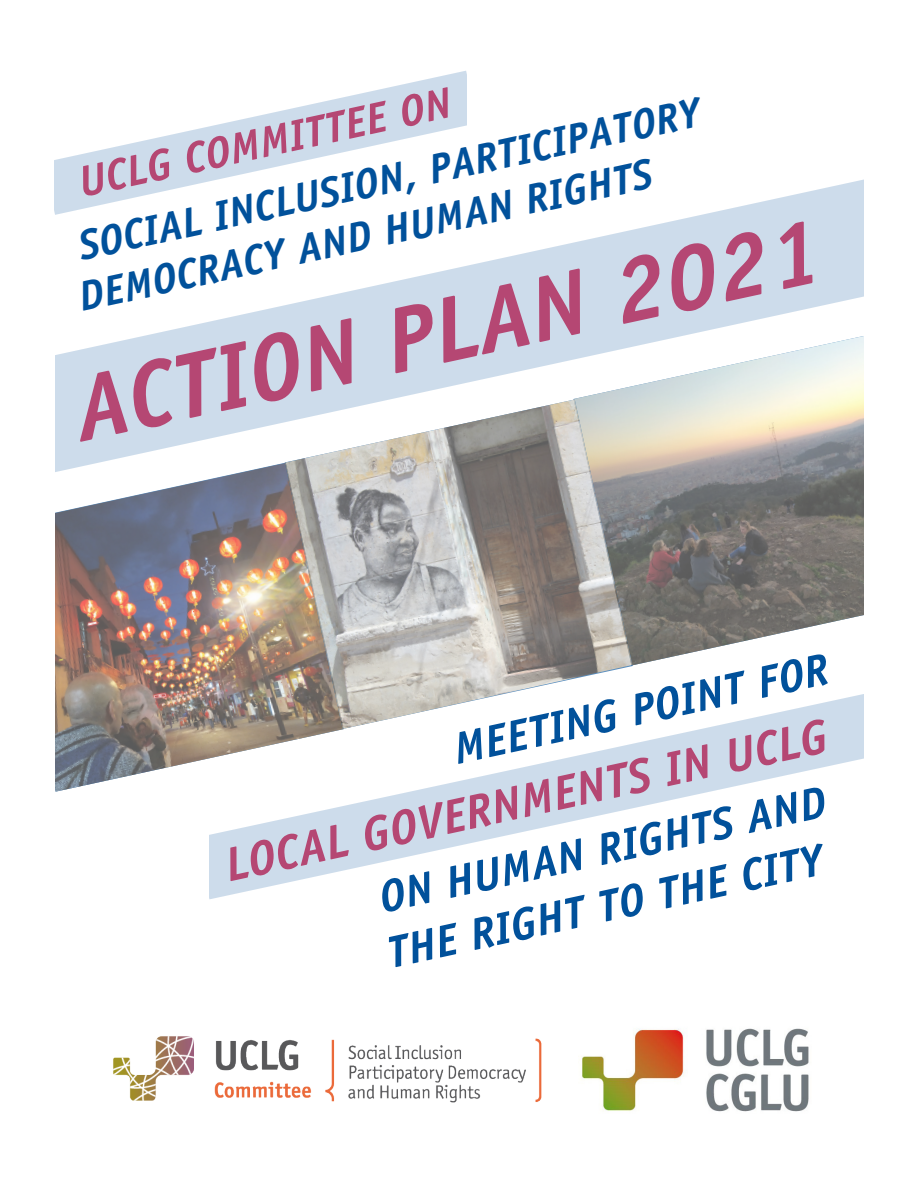
<style>
.page{position:relative;width:918px;height:1188px;background:#fff}
.page>*{position:absolute;margin:0;border:0;box-sizing:border-box;transform-origin:0 0}
.t1{font:italic 700 93px "Officina Sans LT";color:#b54773}
.t2{font:italic 700 48px "Officina Sans LT";color:#b54773}
.t3{font:italic 700 45px "Officina Sans LT";color:#01519b}
.t4{font:italic 700 43.5px "Officina Sans LT";color:#b54773}
.t5{font:italic 700 42px "Officina Sans LT";color:#01519b}
</style>
<div class="page">
<img style="left:582px;top:1028px;width:227px;height:84px">
<img style="left:113px;top:1036px;width:429px;height:67px">
<svg style="left:54px;top:71px;width:413px;height:107px"></svg>
<svg style="left:54px;top:178px;width:810px;height:285px;fill:#cddceb"></svg>
<svg style="left:209px;top:694px;width:655px;height:205px"></svg>
<img style="left:574px;top:333px;width:290px;height:333px">
<img style="left:55px;top:463px;width:289px;height:329px">
<img style="left:285px;top:399px;width:347px;height:330px">
<p class="t4" style="left:74px;top:156px;width:381px;rotate:-12deg">UCLG COMMITTEE ON</p>
<p class="t5" style="left:74px;top:220px;width:636px;rotate:-12deg">SOCIAL INCLUSION, PARTICIPATORY</p>
<p class="t5" style="left:74px;top:272px;width:587px;rotate:-12deg">DEMOCRACY AND HUMAN RIGHTS</p>
<p class="t1" style="left:63px;top:354px;width:763px;rotate:-12deg">ACTION PLAN 2021</p>
<p class="t3" style="left:448px;top:722px;width:384px;rotate:-12deg">MEETING POINT FOR</p>
<p class="t2" style="left:219px;top:836px;width:616px;rotate:-12deg">LOCAL GOVERNMENTS IN UCLG</p>
<p class="t3" style="left:374px;top:870px;width:458px;rotate:-12deg">ON HUMAN RIGHTS AND</p>
<p class="t3" style="left:382px;top:926px;width:446px;rotate:-12deg">THE RIGHT TO THE CITY</p>
</div>
